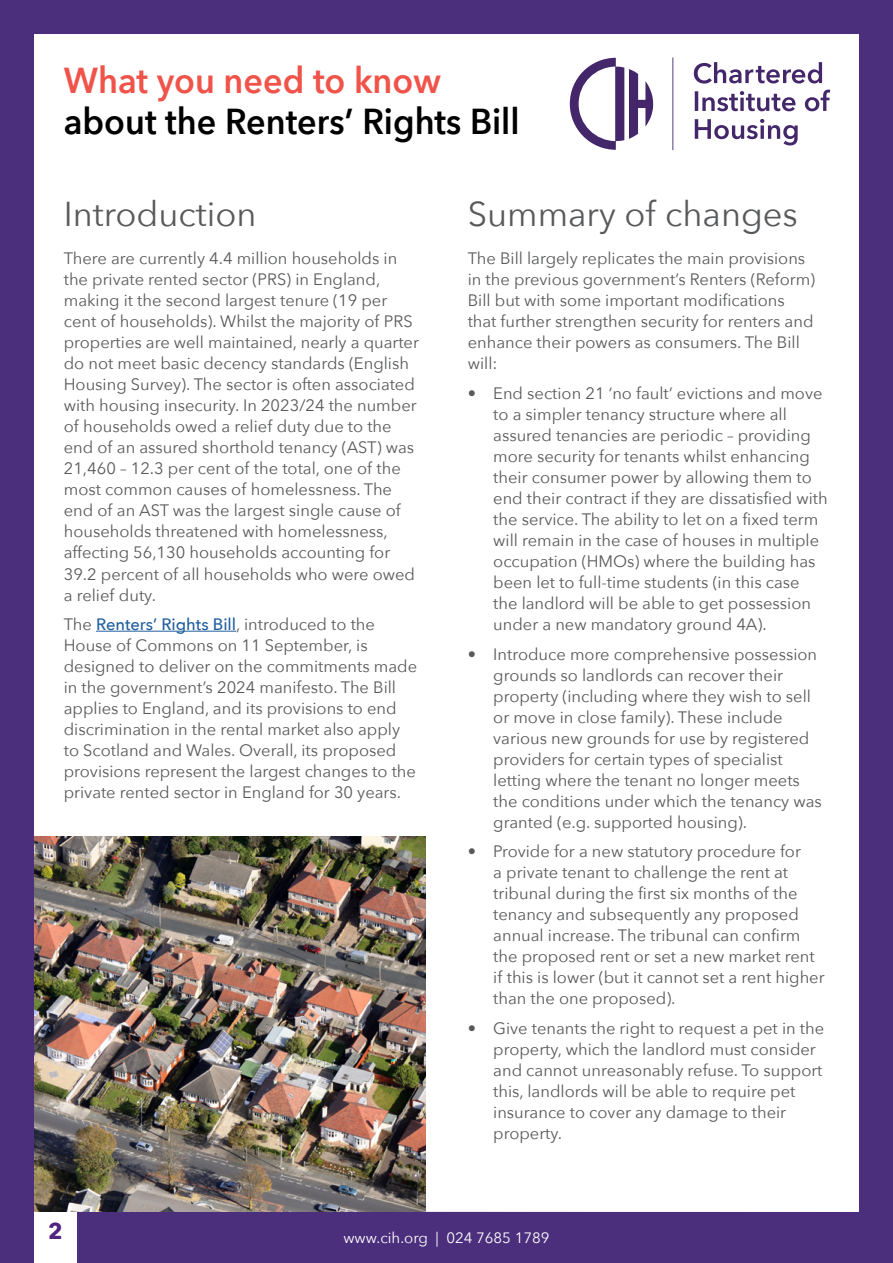
<style>
.page{position:relative;width:893px;height:1263px;background:#4b2e7c}
.page>*{position:absolute;margin:0;border:0;box-sizing:border-box;transform-origin:0 0}
.t1{font:600 36px "Avenir Next";color:#000;scale:.95 1}
.t2{font:600 36px "Avenir Next";color:#f05349;scale:.95 1}
.t3{font:34.5px "Avenir Next";color:#58595b}
.t4{font:700 22.5px "Avenir Next";color:#522380}
.t5{font:16.5px/21px "Avenir Next";color:#58595b}
.t6{font:15px "Avenir Next";color:#fff}
.s1{font-weight:500;color:#215e9e}
</style>
<div class="page">
<div style="left:34px;top:34px;width:825px;height:1178px;background:#fff"></div>
<div style="left:34px;top:1208px;width:43px;height:55px;background:#fff"></div>
<hr style="left:96px;top:631px;width:140px;height:1px;background:#215e9e">
<svg style="left:695px;top:119px;width:103px;height:26px;background:#c8bfd3"></svg>
<svg style="left:695px;top:90px;width:135px;height:21px;background:#c0b6cc"></svg>
<svg style="left:694px;top:62px;width:128px;height:22px;background:#c0b6cd"></svg>
<svg style="left:570px;top:58px;width:83px;height:92px;background:#bcb2c9"></svg>
<hr style="left:672px;top:57px;width:1px;height:93px;background:#44276a">
<img style="left:34px;top:836px;width:391px;height:376px">
<h1 class="t2" style="left:64px;top:50px;width:398px">What you need to know</h1>
<h1 class="t1" style="left:64px;top:90px;width:481px">about the Renters’ Rights Bill</h1>
<h2 class="t3" style="left:64px;top:185px;width:194px">Introduction</h2>
<p class="t5" style="left:64px;top:247px;width:357px">There are currently 4.4 million households in the private rented sector (PRS) in England, making it the second largest tenure (19 per cent of households). Whilst the majority of PRS properties are well maintained, nearly a quarter do not meet basic decency standards (English Housing Survey). The sector is often associated with housing insecurity. In 2023/24 the number of households owed a relief duty due to the end of an assured shorthold tenancy (AST) was 21,460 – 12.3 per cent of the total, one of the most common causes of homelessness. The end of an AST was the largest single cause of households threatened with homelessness, affecting 56,130 households accounting for 39.2 percent of all households who were owed a relief duty.</p>
<p class="t5" style="left:64px;top:613px;width:355px">The <span class="s1">Renters’ Rights Bill</span>, introduced to the House of Commons on 11 September, is designed to deliver on the commitments made in the government’s 2024 manifesto. The Bill applies to England, and its provisions to end discrimination in the rental market also apply to Scotland and Wales. Overall, its proposed provisions represent the largest changes to the private rented sector in England for 30 years.</p>
<h2 class="t3" style="left:468px;top:185px;width:332px">Summary of changes</h2>
<p class="t5" style="left:468px;top:247px;width:349px">The Bill largely replicates the main provisions in the previous government’s Renters (Reform)<br>Bill but with some important modifications that further strengthen security for renters and enhance their powers as consumers. The Bill will:</p>
<p class="t5" style="left:493px;top:382px;width:336px;text-indent:-26px">• End section 21 ‘no fault’ evictions and move to a simpler tenancy structure where all assured tenancies are periodic – providing more security for tenants whilst enhancing their consumer power by allowing them to end their contract if they are dissatisfied with the service. The ability to let on a fixed term will remain in the case of houses in multiple occupation (HMOs) where the building has been let to full-time students (in this case the landlord will be able to get possession under a new mandatory ground 4A).</p>
<p class="t5" style="left:493px;top:642px;width:330px;text-indent:-26px">• Introduce more comprehensive possession grounds so landlords can recover their property (including where they wish to sell or move in close family). These include various new grounds for use by registered providers for certain types of specialist letting where the tenant no longer meets the conditions under which the tenancy was granted (e.g. supported housing).</p>
<p class="t5" style="left:493px;top:840px;width:333px;text-indent:-26px">• Provide for a new statutory procedure for<br>a private tenant to challenge the rent at tribunal during the first six months of the tenancy and subsequently any proposed annual increase. The tribunal can confirm the proposed rent or set a new market rent if this is lower (but it cannot set a rent higher than the one proposed).</p>
<p class="t5" style="left:493px;top:1017px;width:332px;text-indent:-26px">• Give tenants the right to request a pet in the property, which the landlord must consider and cannot unreasonably refuse. To support this, landlords will be able to require pet insurance to cover any damage to their property.</p>
<h3 class="t4" style="left:48px;top:1212px;width:16px">2</h3>
<p class="t6" style="left:343px;top:1225px;width:208px">www.cih.org | 024 7685 1789</p>
</div>
